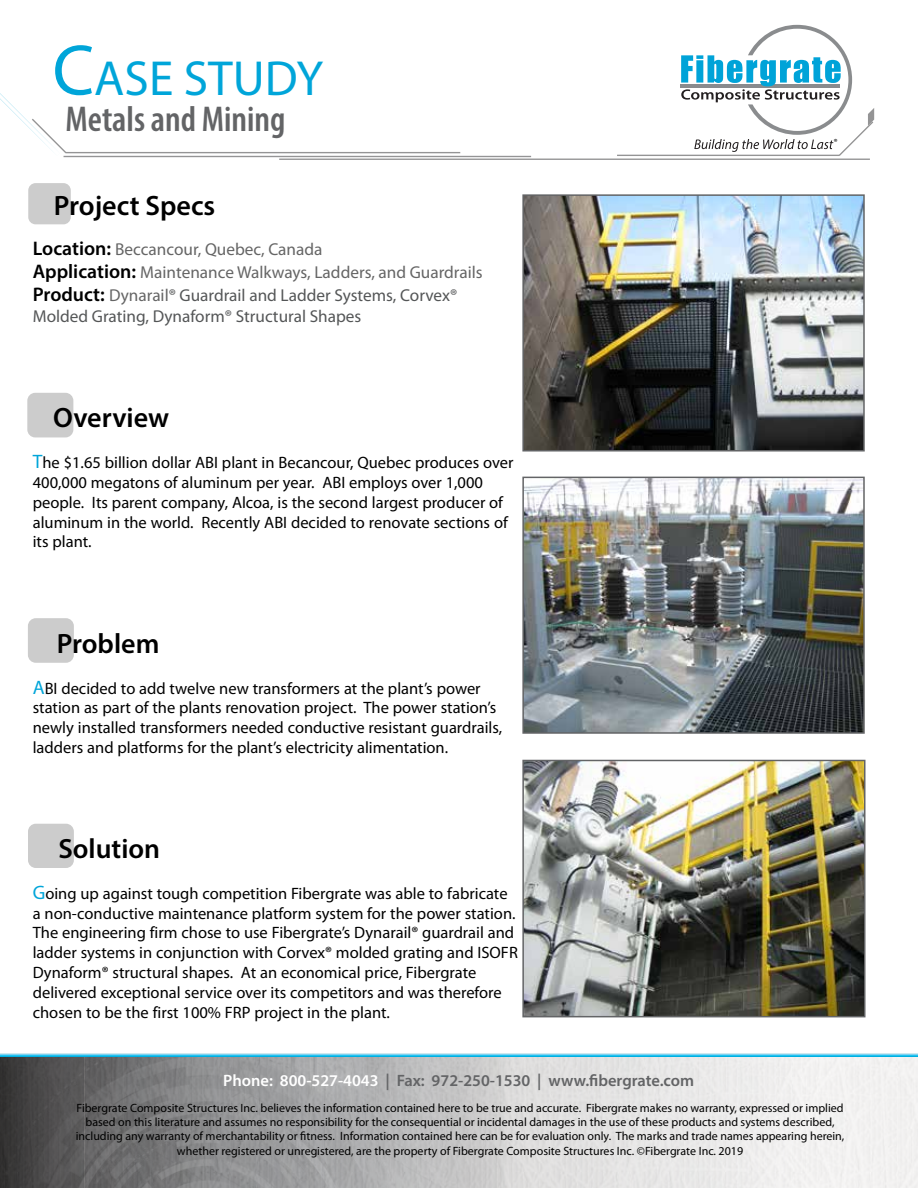
<style>
.page{position:relative;width:918px;height:1188px;background:#fff}
.page>*{position:absolute;margin:0;border:0;box-sizing:border-box;transform-origin:0 0}
.t1{font:49.5px "Myriad Pro";color:#00a5d9}
.t2{font:600 condensed 36px "Myriad Pro";color:#636466}
.t3{font:600 28.05px "Myriad Pro";color:#000}
.t4{font:600 27.9px "Myriad Pro";color:#000}
.t5{font:17.25px/23.1px "Myriad Pro";color:#656565}
.t6{font:17.25px "Myriad Pro";color:#545657}
.t7{font:16.5px/19.8px "Myriad Pro";color:#000}
.t8{font:600 16.5px "Myriad Pro";color:#636466}
.t9{font:12px/14.4px "Myriad Pro";color:#000;text-align:center}
.t10{font:9px "Myriad Pro";color:#010101}
.s1{font-size:72px}
.s2{font-weight:600;font-size:19.65px;color:#000}
.s3{color:#545657}
.s4{font-size:19.5px;color:#00a5d9}
.s5{color:#fff}
</style>
<div class="page">
<img style="left:0;top:1057px;width:918px;height:131px">
<svg style="left:0;top:1053px;width:918px;height:4px;background:#5acaeb"></svg>
<div style="left:27px;top:393px;width:46px;height:44px;background:#ccc;border-radius:8px"></div>
<div style="left:28px;top:183px;width:43px;height:41px;background:#ccc;border-radius:7px"></div>
<div style="left:28px;top:618px;width:46px;height:45px;background:#ccc;border-radius:8px"></div>
<div style="left:28px;top:824px;width:46px;height:44px;background:#ccc;border-radius:8px"></div>
<hr style="left:64px;top:156px;width:467px;height:1px;background:#949495">
<hr style="left:66px;top:152px;width:394px;height:1px;background:#949495">
<svg style="left:0;top:93px;width:68px;height:65px"></svg>
<hr style="left:279px;top:159px;width:591px;height:1px;background:#949495">
<hr style="left:617px;top:155px;width:223px;height:1px;background:#949495">
<svg style="left:681px;top:25px;width:194px;height:131px"></svg>
<img style="left:525px;top:197px;width:337px;height:252px">
<div style="left:522px;top:194px;width:343px;height:258px;border:2px solid #636466"></div>
<img style="left:525px;top:480px;width:337px;height:251px">
<div style="left:522px;top:477px;width:343px;height:257px;border:2px solid #636466"></div>
<img style="left:525px;top:763px;width:338px;height:251px">
<div style="left:522px;top:760px;width:344px;height:257px;border:2px solid #636466"></div>
<h1 class="t1" style="left:53px;top:47px;width:272px"><span class="s1">C</span>ASE STUDY</h1>
<h2 class="t2" style="left:66px;top:97px;width:221px">Metals and Mining</h2>
<h3 class="t3" style="left:54px;top:188px;width:163px">Project Specs</h3>
<p class="t5" style="left:33px;top:238px;width:452px"><span class="s2">Location:</span> Beccancour, Quebec, Canada<br><span class="s2">Application:</span> Maintenance Walkways, Ladders, and Guardrails<br><span class="s2">Product:</span> Dynarail<span class="s3">® Guardrail and Ladder Systems, Corvex®</span></p>
<p class="t6" style="left:33px;top:306px;width:330px">Molded Grating, Dynaform® Structural Shapes</p>
<h3 class="t3" style="left:53px;top:400px;width:118px">Overview</h3>
<p class="t7" style="left:33px;top:453px;width:482px"><span class="s4">T</span>he $1.65 billion dollar ABI plant in Becancour, Quebec produces over 400,000 megatons of aluminum per year. ABI employs over 1,000 people. Its parent company, Alcoa, is the second largest producer of aluminum in the world. Recently ABI decided to renovate sections of its plant.</p>
<h3 class="t3" style="left:57px;top:625px;width:104px">Problem</h3>
<p class="t7" style="left:33px;top:678px;width:471px"><span class="s4">A</span>BI decided to add twelve new transformers at the plant’s power station as part of the plants renovation project. The power station’s newly installed transformers needed conductive resistant guardrails, ladders and platforms for the plant’s electricity alimentation.</p>
<h3 class="t4" style="left:58px;top:831px;width:103px">Solution</h3>
<p class="t7" style="left:33px;top:883px;width:487px"><span class="s4">G</span>oing up against tough competition Fibergrate was able to fabricate a non-conductive maintenance platform system for the power station.<br>The engineering firm chose to use Fibergrate’s Dynarail® guardrail and ladder systems in conjunction with Corvex® molded grating and ISOFR Dynaform® structural shapes. At an economical price, Fibergrate delivered exceptional service over its competitors and was therefore chosen to be the first 100% FRP project in the plant.</p>
<p class="t8" style="left:223px;top:1070px;width:472px"><span class="s5">Phone: 800-527-4043</span> | Fax: 972-250-1530 | www.fibergrate.com</p>
<p class="t10" style="left:834px;top:136px;width:5px">®</p>
<p class="t9" style="left:76px;top:1100px;width:770px">Fibergrate Composite Structures Inc. believes the information contained here to be true and accurate. Fibergrate makes no warranty, expressed or implied based on this literature and assumes no responsibility for the consequential or incidental damages in the use of these products and systems described, including any warranty of merchantability or fitness. Information contained here can be for evaluation only. The marks and trade names appearing herein, whether registered or unregistered, are the property of Fibergrate Composite Structures Inc. ©Fibergrate Inc. 2019</p>
</div>
